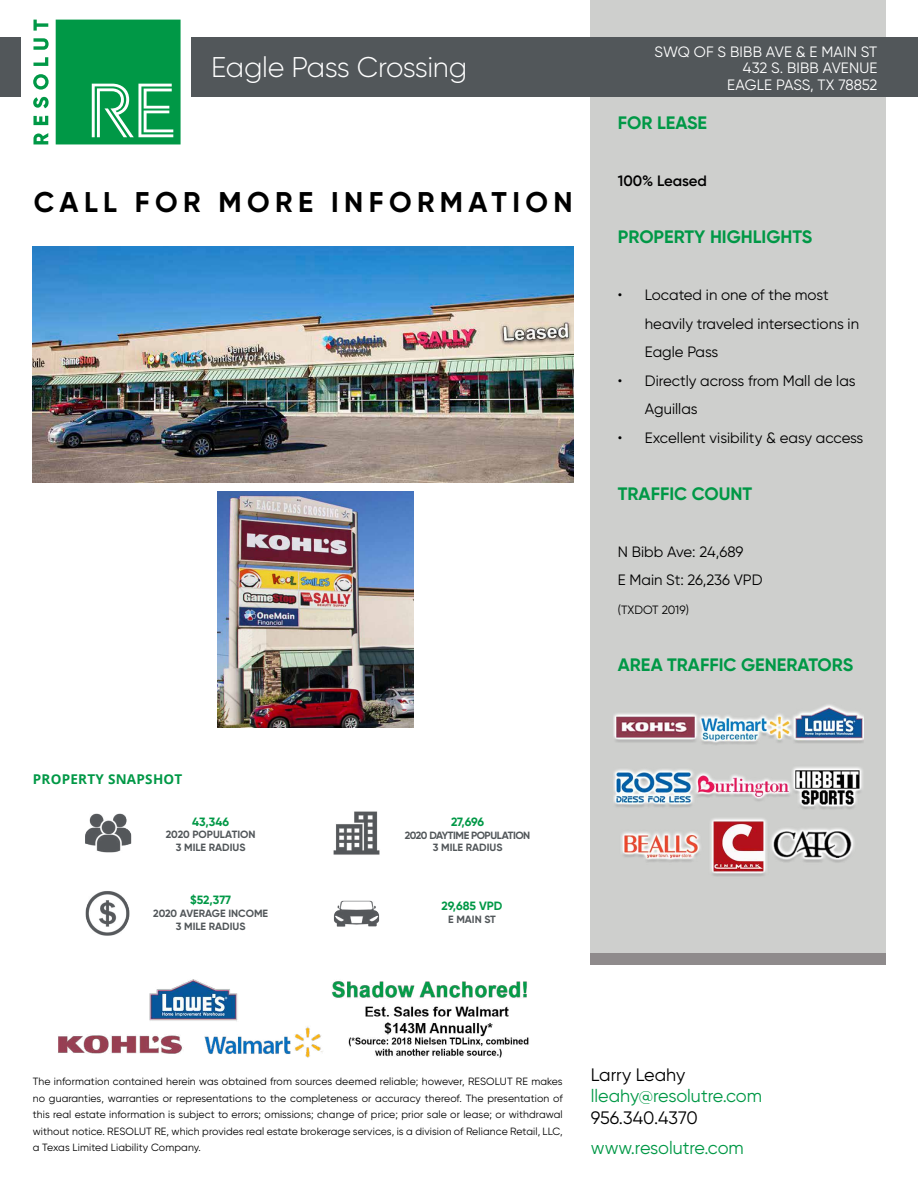
<style>
.page{position:relative;width:918px;height:1188px;background:#fff}
.page>*{position:absolute;margin:0;border:0;box-sizing:border-box;transform-origin:0 0}
.t1{font:700 28.5px "Gilroy";letter-spacing:.19em;color:#000}
.t2{font:300 28.5px "Gilroy";letter-spacing:-.015em;color:#fff}
.t3{font:700 18px "Gilroy";color:#009846}
.t4{font:18px "Gilroy";color:#009846}
.t5{font:18px "Gilroy";color:#000}
.t6{font:15px/28.5px "Gilroy";color:#000}
.t7{font:15px/16.5px "Gilroy";letter-spacing:.01em;color:#fff;text-align:right}
.t8{font:600 15px "Gilroy";letter-spacing:-.005em;color:#000}
.t9{font:700 13.5px "Open Sans";letter-spacing:.02em;color:#009846}
.t10{font:700 12px "Gilroy";color:#009846}
.t11{font:12px "Gilroy";color:#000}
.t12{font:10.5px/16.5px "Gilroy";letter-spacing:.01em;color:#000;text-align:justify}
.t13{font:700 10.5px/12.6px "Gilroy";color:#52575a;text-align:center}
.t14{font:700 10.5px/12.6px "Gilroy";letter-spacing:-.04em;color:#52575a;text-align:center}
</style>
<div class="page">
<div style="left:591px;top:0;width:295px;height:954px;background:#cecfcd"></div>
<div style="left:590px;top:953px;width:296px;height:12px;background:#8f8b8c"></div>
<div style="left:0;top:37px;width:918px;height:60px;background:#52575a"></div>
<div style="left:22px;top:14px;width:169px;height:134px;background:#fff"></div>
<svg style="left:33px;top:20px;width:148px;height:124px"></svg>
<img style="left:85px;top:813px;width:47px;height:40px">
<img style="left:85px;top:891px;width:45px;height:45px">
<img style="left:333px;top:811px;width:47px;height:44px">
<img style="left:333px;top:900px;width:47px;height:27px">
<img style="left:613px;top:704px;width:251px;height:172px">
<img style="left:58px;top:979px;width:471px;height:79px">
<img style="left:33px;top:246px;width:541px;height:236px">
<img style="left:218px;top:492px;width:196px;height:236px">
<h1 class="t2" style="left:211px;top:49px;width:257px">Eagle Pass Crossing</h1>
<h1 class="t1" style="left:34px;top:185px;width:540px">CALL FOR MORE INFORMATION</h1>
<p class="t9" style="left:33px;top:769px;width:151px">PROPERTY SNAPSHOT</p>
<p class="t10" style="left:192px;top:814px;width:39px">43,346</p>
<p class="t13" style="left:166px;top:828px;width:91px">2020 POPULATION<br>3 MILE RADIUS</p>
<p class="t10" style="left:190px;top:893px;width:43px">$52,377</p>
<p class="t13" style="left:153px;top:907px;width:116px">2020 AVERAGE INCOME<br>3 MILE RADIUS</p>
<p class="t10" style="left:451px;top:815px;width:34px">27,696</p>
<p class="t14" style="left:405px;top:829px;width:127px">2020 DAYTIME POPULATION<br>3 MILE RADIUS</p>
<p class="t10" style="left:442px;top:899px;width:62px">29,685 VPD</p>
<p class="t13" style="left:448px;top:913px;width:49px">E MAIN ST</p>
<h3 class="t7" style="left:655px;top:43px;width:224px">SWQ OF S BIBB AVE &amp; E MAIN ST<br>432 S. BIBB AVENUE<br>EAGLE PASS, TX 78852</h3>
<h2 class="t3" style="left:618px;top:112px;width:91px">FOR LEASE</h2>
<h3 class="t8" style="left:618px;top:172px;width:91px">100% Leased</h3>
<h2 class="t3" style="left:618px;top:226px;width:196px">PROPERTY HIGHLIGHTS</h2>
<h3 class="t6" style="left:645px;top:281px;width:216px;text-indent:-27px">• Located in one of the most heavily traveled intersections in<br>Eagle Pass</h3>
<h3 class="t6" style="left:645px;top:366px;width:212px;text-indent:-27px">• Directly across from Mall de las<br>Aguillas</h3>
<h3 class="t6" style="left:618px;top:423px;width:247px">• Excellent visibility &amp; easy access</h3>
<h2 class="t3" style="left:618px;top:482px;width:136px">TRAFFIC COUNT</h2>
<h3 class="t6" style="left:618px;top:537px;width:146px">N Bibb Ave: 24,689<br>E Main St: 26,236 VPD</h3>
<p class="t11" style="left:618px;top:602px;width:73px">(TXDOT 2019)</p>
<h2 class="t3" style="left:618px;top:653px;width:237px">AREA TRAFFIC GENERATORS</h2>
<p class="t12" style="left:33px;top:1073px;width:532px">The information contained herein was obtained from sources deemed reliable; however, RESOLUT RE makes no guaranties, warranties or representations to the completeness or accuracy thereof. The presentation of this real estate information is subject to errors; omissions; change of price; prior sale or lease; or withdrawal without notice. RESOLUT RE, which provides real estate brokerage services, is a division of Reliance Retail, LLC, a Texas Limited Liability Company.</p>
<h2 class="t5" style="left:591px;top:1063px;width:96px">Larry Leahy</h2>
<h2 class="t4" style="left:591px;top:1085px;width:173px">lleahy@resolutre.com</h2>
<h2 class="t5" style="left:591px;top:1107px;width:109px">956.340.4370</h2>
<h2 class="t4" style="left:591px;top:1137px;width:155px">www.resolutre.com</h2>
</div>
